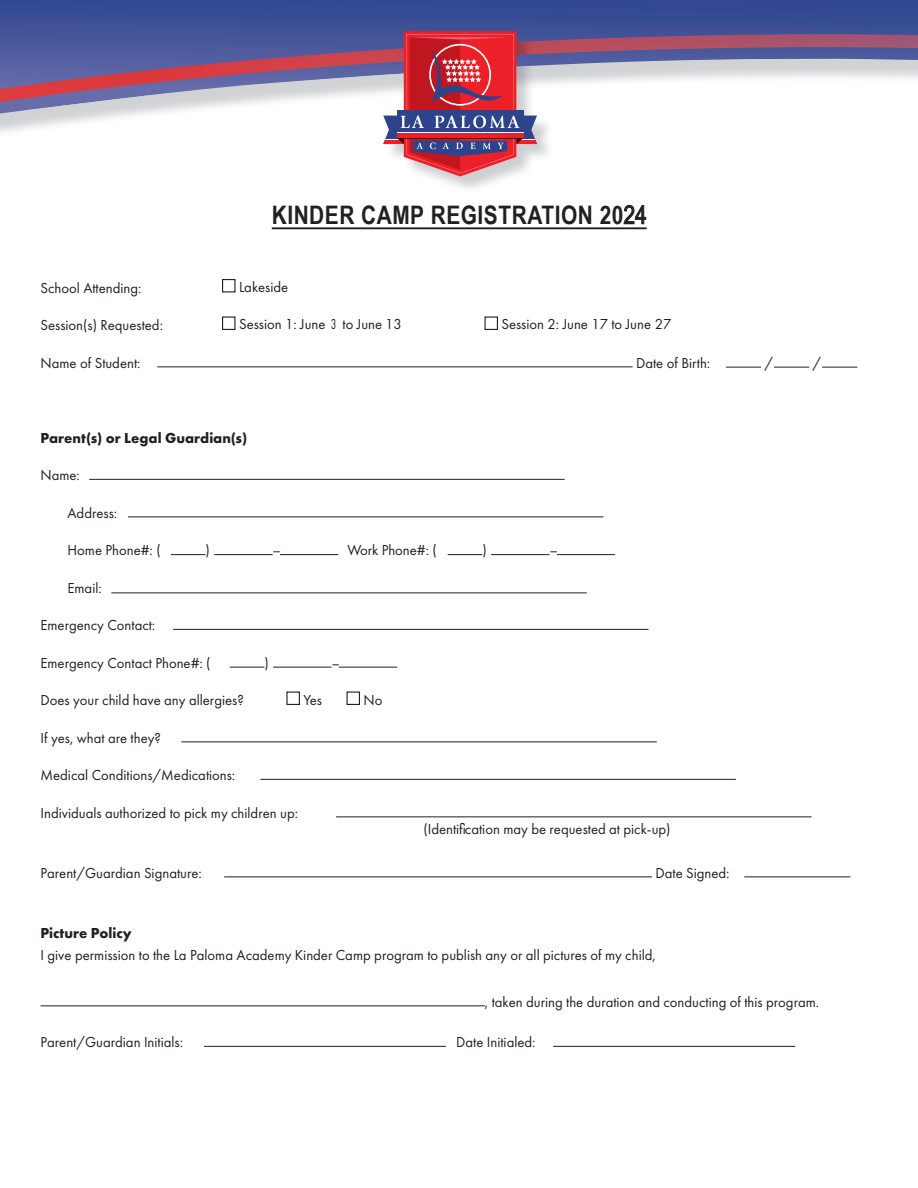
<style>
.page{position:relative;width:918px;height:1188px;background:#fff}
.page>*{position:absolute;margin:0;border:0;box-sizing:border-box;transform-origin:0 0}
.t1{font:700 25.5px "Arial Narrow";letter-spacing:.02em;color:#231f20}
.t2{font:15px "Futura PT";color:#231f20}
.t3{font:700 15px "Futura PT";color:#231f20}
.s1{font-weight:400}
</style>
<div class="page">
<svg style="left:0;top:0;width:918px;height:34px"></svg>
<img style="left:0;top:102px;width:267px;height:31px">
<img style="left:0;top:34px;width:918px;height:68px">
<div style="left:222px;top:279px;width:14px;height:13px;border:1px solid #231f20"></div>
<div style="left:222px;top:316px;width:14px;height:14px;border:1px solid #231f20"></div>
<div style="left:484px;top:316px;width:14px;height:14px;border:1px solid #231f20"></div>
<hr style="left:157px;top:366px;width:476px;height:1px;background:#231f20">
<hr style="left:726px;top:367px;width:35px;height:1px;background:#231f20">
<hr style="left:774px;top:367px;width:35px;height:1px;background:#231f20">
<hr style="left:822px;top:367px;width:35px;height:1px;background:#231f20">
<hr style="left:89px;top:479px;width:476px;height:1px;background:#231f20">
<hr style="left:128px;top:516px;width:476px;height:1px;background:#231f20">
<hr style="left:171px;top:554px;width:35px;height:1px;background:#231f20">
<hr style="left:214px;top:554px;width:59px;height:1px;background:#231f20">
<hr style="left:280px;top:554px;width:58px;height:1px;background:#231f20">
<hr style="left:448px;top:554px;width:34px;height:1px;background:#231f20">
<hr style="left:491px;top:554px;width:58px;height:1px;background:#231f20">
<hr style="left:557px;top:554px;width:58px;height:1px;background:#231f20">
<hr style="left:111px;top:593px;width:476px;height:1px;background:#231f20">
<hr style="left:173px;top:629px;width:476px;height:1px;background:#231f20">
<hr style="left:230px;top:667px;width:34px;height:1px;background:#231f20">
<hr style="left:273px;top:667px;width:59px;height:1px;background:#231f20">
<hr style="left:339px;top:667px;width:58px;height:1px;background:#231f20">
<div style="left:286px;top:692px;width:14px;height:13px;border:1px solid #231f20"></div>
<div style="left:346px;top:692px;width:14px;height:13px;border:1px solid #231f20"></div>
<hr style="left:181px;top:741px;width:476px;height:1px;background:#231f20">
<hr style="left:260px;top:779px;width:476px;height:1px;background:#231f20">
<hr style="left:336px;top:816px;width:476px;height:1px;background:#231f20">
<hr style="left:224px;top:876px;width:428px;height:1px;background:#231f20">
<hr style="left:744px;top:876px;width:107px;height:1px;background:#231f20">
<hr style="left:40px;top:1005px;width:445px;height:1px;background:#231f20">
<hr style="left:204px;top:1046px;width:242px;height:1px;background:#231f20">
<hr style="left:553px;top:1046px;width:242px;height:1px;background:#231f20">
<svg style="left:623px;top:205px;width:23px;height:19px"></svg>
<hr style="left:272px;top:227px;width:375px;height:2px;background:#231f20">
<img style="left:430px;top:66px;width:124px;height:123px">
<img style="left:537px;top:40px;width:17px;height:23px">
<svg style="left:383px;top:31px;width:154px;height:145px"></svg>
<p class="t2" style="left:40px;top:279px;width:103px">School Attending:</p>
<p class="t2" style="left:41px;top:316px;width:124px">Session(s) Requested:</p>
<h1 class="t1" style="left:272px;top:195px;width:377px">KINDER CAMP REGISTRATION 20<span class="s1">24</span></h1>
<p class="t2" style="left:239px;top:278px;width:51px">Lakeside</p>
<p class="t2" style="left:239px;top:316px;width:164px">Session 1: June 3 to June 13</p>
<p class="t2" style="left:501px;top:315px;width:172px">Session 2: June 17 to June 27</p>
<p class="t2" style="left:41px;top:354px;width:102px">Name of Student:</p>
<p class="t2" style="left:636px;top:354px;width:76px">Date of Birth:</p>
<p class="t2" style="left:765px;top:354px;width:10px">/</p>
<p class="t2" style="left:813px;top:354px;width:10px">/</p>
<p class="t3" style="left:40px;top:428px;width:208px">Parent(s) or Legal Guardian(s)</p>
<p class="t2" style="left:40px;top:466px;width:41px">Name:</p>
<p class="t2" style="left:68px;top:504px;width:51px">Address:</p>
<p class="t2" style="left:68px;top:541px;width:95px">Home Phone#: (</p>
<p class="t2" style="left:206px;top:541px;width:6px">)</p>
<p class="t2" style="left:273px;top:541px;width:10px">–</p>
<p class="t2" style="left:347px;top:541px;width:91px">Work Phone#: (</p>
<p class="t2" style="left:482px;top:541px;width:6px">)</p>
<p class="t2" style="left:549px;top:541px;width:10px">–</p>
<p class="t2" style="left:68px;top:579px;width:36px">Email:</p>
<p class="t2" style="left:40px;top:616px;width:116px">Emergency Contact:</p>
<p class="t2" style="left:40px;top:654px;width:172px">Emergency Contact Phone#: (</p>
<p class="t2" style="left:264px;top:654px;width:6px">)</p>
<p class="t2" style="left:332px;top:654px;width:10px">–</p>
<p class="t2" style="left:40px;top:691px;width:205px">Does your child have any allergies?</p>
<p class="t2" style="left:303px;top:691px;width:20px">Yes</p>
<p class="t2" style="left:363px;top:691px;width:20px">No</p>
<p class="t2" style="left:40px;top:729px;width:122px">If yes, what are they?</p>
<p class="t2" style="left:40px;top:766px;width:196px">Medical Conditions/Medications:</p>
<p class="t2" style="left:40px;top:804px;width:259px">Individuals authorized to pick my children up:</p>
<p class="t2" style="left:423px;top:820px;width:249px">(Identification may be requested at pick-up)</p>
<p class="t2" style="left:40px;top:864px;width:163px">Parent/Guardian Signature:</p>
<p class="t2" style="left:656px;top:864px;width:76px">Date Signed:</p>
<p class="t3" style="left:40px;top:923px;width:93px">Picture Policy</p>
<p class="t2" style="left:40px;top:946px;width:617px">I give permission to the La Paloma Academy Kinder Camp program to publish any or all pictures of my child,</p>
<p class="t2" style="left:485px;top:993px;width:336px">, taken during the duration and conducting of this program.</p>
<p class="t2" style="left:40px;top:1033px;width:144px">Parent/Guardian Initials:</p>
<p class="t2" style="left:456px;top:1033px;width:81px">Date Initialed:</p>
</div>
